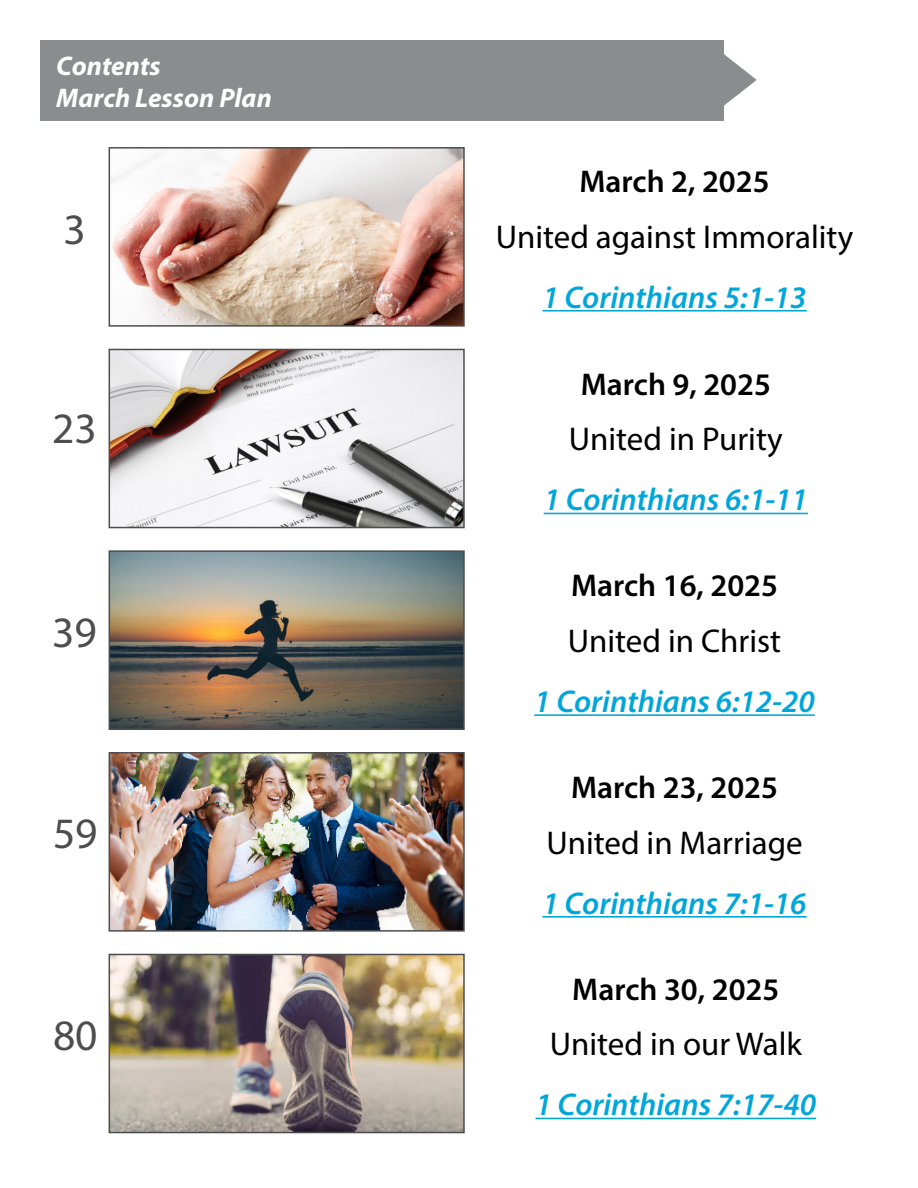
<style>
.page{position:relative;width:918px;height:1188px;background:#fff}
.page>*{position:absolute;margin:0;border:0;box-sizing:border-box;transform-origin:0 0}
.t1{font:43.5px "Myriad Pro";color:#4d4d4f}
.t2{font:33px "Myriad Pro";color:#000}
.t3{font:italic 600 31.5px "Myriad Pro";color:#00a6db}
.t4{font:600 31.5px "Myriad Pro";color:#000}
.t5{font:italic 700 27px/32.4px "Myriad Pro";color:#fff}
</style>
<div class="page">
<div style="left:40px;top:40px;width:684px;height:81px;background:#8a8c8e"></div>
<svg style="left:724px;top:54px;width:33px;height:52px"></svg>
<hr style="left:542px;top:310px;width:265px;height:2px;background:#00a6db">
<hr style="left:534px;top:714px;width:281px;height:2px;background:#00a6db">
<hr style="left:544px;top:513px;width:264px;height:1px;background:#00a6db">
<img style="left:112px;top:150px;width:350px;height:174px">
<div style="left:109px;top:147px;width:356px;height:180px;border:2px solid #4d4d4f"></div>
<img style="left:112px;top:352px;width:350px;height:173px">
<div style="left:109px;top:349px;width:356px;height:179px;border:2px solid #4d4d4f"></div>
<hr style="left:542px;top:916px;width:265px;height:2px;background:#00a6db">
<img style="left:112px;top:755px;width:350px;height:174px">
<div style="left:109px;top:752px;width:356px;height:180px;border:2px solid #4d4d4f"></div>
<hr style="left:536px;top:1118px;width:280px;height:1px;background:#00a6db">
<img style="left:112px;top:957px;width:350px;height:173px">
<div style="left:109px;top:954px;width:356px;height:179px;border:2px solid #4d4d4f"></div>
<img style="left:112px;top:553px;width:350px;height:174px">
<div style="left:109px;top:550px;width:356px;height:180px;border:2px solid #4d4d4f"></div>
<p class="t5" style="left:56px;top:49px;width:217px">Contents<br>March Lesson Plan</p>
<h1 class="t1" style="left:63px;top:203px;width:24px">3</h1>
<h1 class="t1" style="left:52px;top:401px;width:46px">23</h1>
<h1 class="t1" style="left:52px;top:605px;width:46px">39</h1>
<h1 class="t1" style="left:53px;top:807px;width:46px">59</h1>
<h1 class="t1" style="left:53px;top:1009px;width:46px">80</h1>
<p class="t4" style="left:579px;top:161px;width:192px">March 2, 2025</p>
<p class="t2" style="left:496px;top:216px;width:359px">United against Immorality</p>
<p class="t3" style="left:542px;top:277px;width:266px">1 Corinthians 5:1-13</p>
<p class="t4" style="left:581px;top:364px;width:192px">March 9, 2025</p>
<p class="t2" style="left:569px;top:419px;width:215px">United in Purity</p>
<p class="t3" style="left:544px;top:480px;width:266px">1 Corinthians 6:1-11</p>
<p class="t4" style="left:571px;top:566px;width:209px">March 16, 2025</p>
<p class="t2" style="left:568px;top:621px;width:215px">United in Christ</p>
<p class="t3" style="left:534px;top:681px;width:282px">1 Corinthians 6:12-20</p>
<p class="t4" style="left:571px;top:768px;width:209px">March 23, 2025</p>
<p class="t2" style="left:546px;top:822px;width:258px">United in Marriage</p>
<p class="t3" style="left:542px;top:883px;width:266px">1 Corinthians 7:1-16</p>
<p class="t4" style="left:572px;top:969px;width:209px">March 30, 2025</p>
<p class="t2" style="left:550px;top:1024px;width:254px">United in our Walk</p>
<p class="t3" style="left:536px;top:1085px;width:282px">1 Corinthians 7:17-40</p>
</div>
